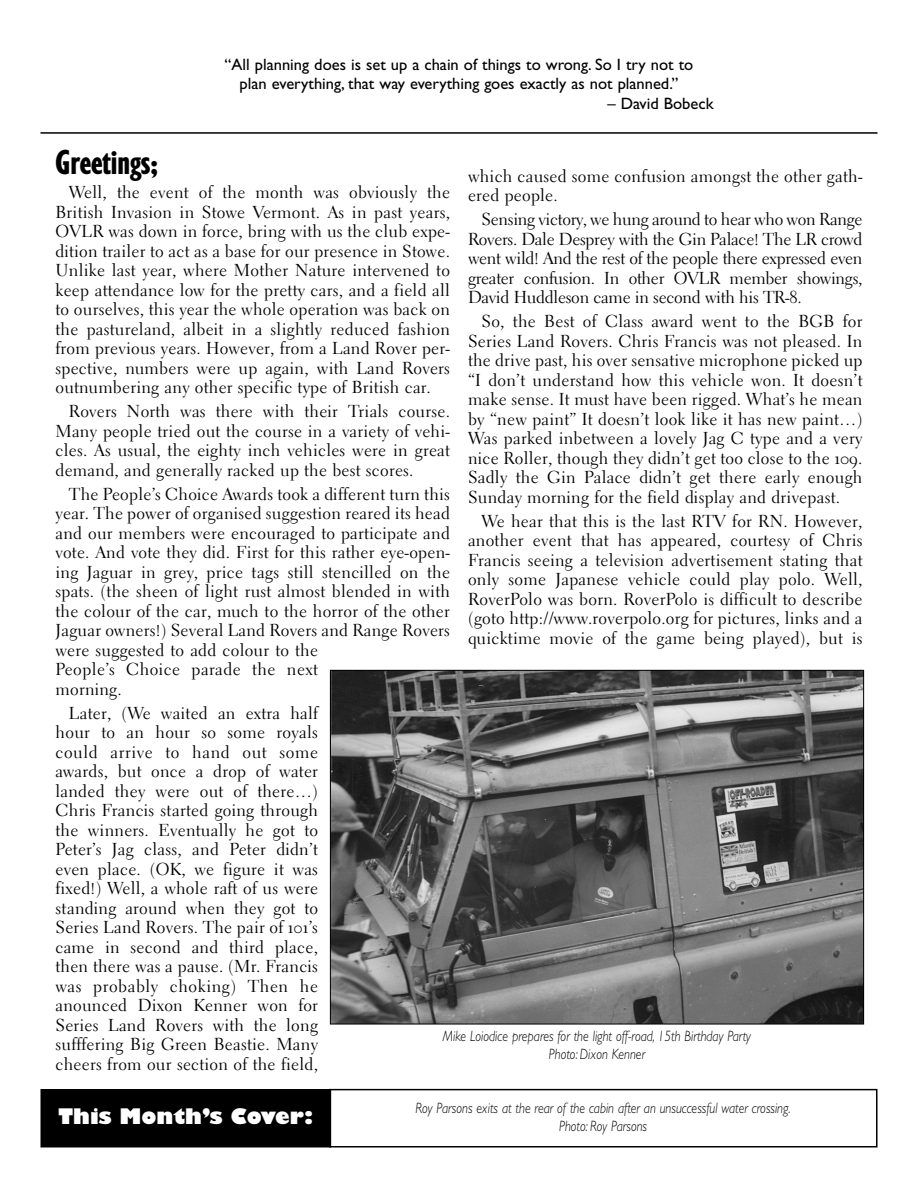
<style>
.page{position:relative;width:918px;height:1188px;background:#fff}
.page>*{position:absolute;margin:0;border:0;box-sizing:border-box;transform-origin:0 0}
.t1{font:36px "Gill Display Compressed Plain";color:#000}
.t2{font:800 21px "Gill Sans";color:#fff}
.t3{font:17.25px/19.5px "Electra LH Regular Os F";letter-spacing:.015em;color:#000;text-align:justify}
.t4{font:16.5px/19.8px "Gill Sans";color:#000;text-align:center}
.t5{font:italic 300 15px/18px "Gill Sans";color:#000;text-align:center;scale:.85 1}
</style>
<div class="page">
<div style="left:42px;top:1091px;width:288px;height:55px;background:#000"></div>
<div style="left:40px;top:1089px;width:291px;height:59px;border:2px solid #000"></div>
<div style="left:329px;top:1089px;width:549px;height:59px;border:2px solid #000"></div>
<hr style="left:40px;top:132px;width:838px;height:2px;background:#000">
<img style="left:332px;top:672px;width:530px;height:350px">
<p class="t4" style="left:225px;top:56px;width:470px">“All planning does is set up a chain of things to wrong. So I try not to plan everything, that way everything goes exactly as not planned.”</p>
<p class="t4" style="left:608px;top:95px;width:108px">– David Bobeck</p>
<h1 class="t1" style="left:55px;top:148px;width:104px">Greetings;</h1>
<p class="t3" style="left:468px;top:168px;width:396px">which caused some confusion amongst the other gath&shy;ered people.</p>
<p class="t3" style="left:468px;top:211px;width:396px;text-indent:13px">Sensing victory, we hung around to hear who won Range Rovers. Dale Desprey with the Gin Palace! The LR crowd went wild! And the rest of the people there expressed even greater confusion. In other OVLR member showings, David Huddleson came in second with his TR-8.</p>
<p class="t3" style="left:468px;top:313px;width:396px;text-indent:13px">So, the Best of Class award went to the BGB for Series Land Rovers. Chris Francis was not pleased. In the drive past, his over sensative microphone picked up “I don’t understand how this vehicle won. It doesn’t make sense. It must have been rigged. What’s he mean by “new paint” It doesn’t look like it has new paint…)<br>Was parked inbetween a lovely Jag C type and a very nice Roller, though they didn’t get too close to the 109.<br>Sadly the Gin Palace didn’t get there early enough Sunday morning for the field display and drivepast.</p>
<p class="t3" style="left:468px;top:513px;width:396px;text-indent:13px">We hear that this is the last RTV for RN. However, another event that has appeared, courtesy of Chris Francis seeing a television advertisement stating that only some Japanese vehicle could play polo. Well, RoverPolo was born. RoverPolo is difficult to describe (goto http://www.roverpolo.org for pictures, links and a quicktime movie of the game being played), but is</p>
<p class="t3" style="left:56px;top:184px;width:396px;text-indent:13px">Well, the event of the month was obviously the British Invasion in Stowe Vermont. As in past years, OVLR was down in force, bring with us the club expe&shy;dition trailer to act as a base for our presence in Stowe.<br>Unlike last year, where Mother Nature intervened to keep attendance low for the pretty cars, and a field all to ourselves, this year the whole operation was back on the pastureland, albeit in a slightly reduced fashion from previous years. However, from a Land Rover per&shy;spective, numbers were up again, with Land Rovers outnumbering any other specific type of British car.</p>
<p class="t3" style="left:56px;top:403px;width:396px;text-indent:13px">Rovers North was there with their Trials course.<br>Many people tried out the course in a variety of vehi&shy;cles. As usual, the eighty inch vehicles were in great demand, and generally racked up the best scores.</p>
<p class="t3" style="left:56px;top:486px;width:396px;text-align:left;text-indent:13px">The People’s Choice Awards took a different turn this year. The power of organised suggestion reared its head and our members were encouraged to participate and vote. And vote they did. First for this rather eye-open&shy;ing Jaguar in grey, price tags still stencilled on the spats. (the sheen of light rust almost blended in with the colour of the car, much to the horror of the other Jaguar owners!) Several Land Rovers and Range Rovers were suggested to add colour to the<br>People’s Choice parade the next<br>morning.</p>
<p class="t3" style="left:56px;top:705px;width:264px;text-indent:13px">Later, (We waited an extra half hour to an hour so some royals could arrive to hand out some awards, but once a drop of water landed they were out of there…)<br>Chris Francis started going through the winners. Eventually he got to Peter’s Jag class, and Peter didn’t even place. (OK, we figure it was fixed!) Well, a whole raft of us were standing around when they got to Series Land Rovers. The pair of 101’s came in second and third place, then there was a pause. (Mr. Francis was probably choking) Then he anounced Dixon Kenner won for Series Land Rovers with the long sufffering Big Green Beastie. Many cheers from our section of the field,</p>
<p class="t5" style="left:443px;top:1029px;width:364px">Mike Loiodice prepares for the light off-road, 15th Birthday Party<br>Photo: Dixon Kenner</p>
<p class="t2" style="left:59px;top:1109px;width:256px">This Month’s Cover:</p>
<p class="t5" style="left:416px;top:1100px;width:443px">Roy Parsons exits at the rear of the cabin after an unsuccessful water crossing.<br>Photo: Roy Parsons</p>
</div>
